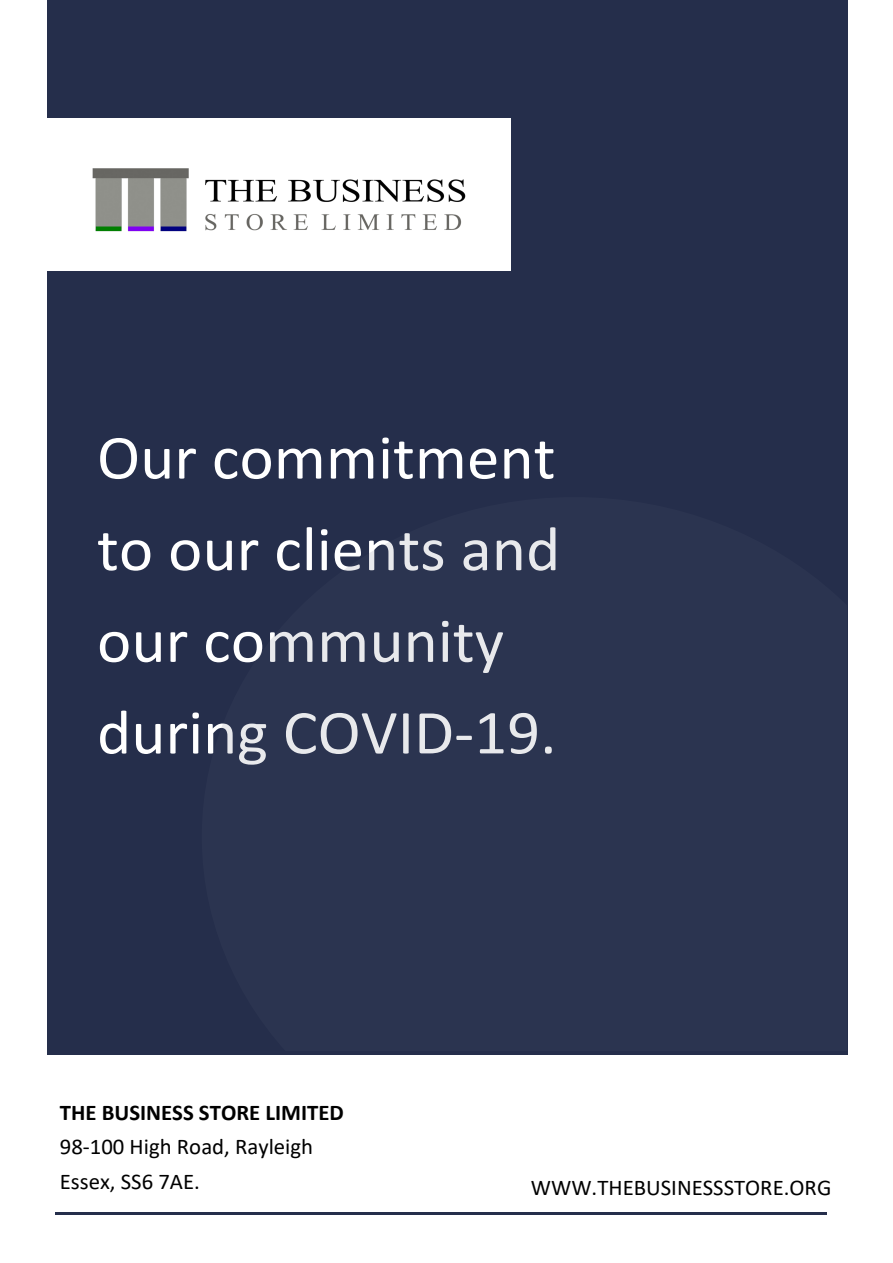
<style>
.page{position:relative;width:893px;height:1263px;background:#fff}
.page>*{position:absolute;margin:0;border:0;box-sizing:border-box;transform-origin:0 0}
.t1{font:63.15px/91.7px "Calibri";color:#fff}
.t2{font:22.5px/34.3px "Calibri";color:#000}
.t3{font:700 22.5px "Calibri";color:#000}
</style>
<div class="page">
<div style="left:48px;top:0;width:800px;height:1054px;background:#252e4b"></div>
<hr style="left:55px;top:1212px;width:772px;height:2px;background:#252e4b">
<div style="left:37px;top:118px;width:474px;height:153px;background:#fff"></div>
<img style="left:92px;top:168px;width:374px;height:64px">
<h1 class="t1" style="left:97px;top:417px;width:465px">Our commitment to our clients and our community during COVID-19.</h1>
<p class="t3" style="left:60px;top:1103px;width:286px">THE BUSINESS STORE LIMITED</p>
<p class="t2" style="left:60px;top:1131px;width:255px">98-100 High Road, Rayleigh<br>Essex, SS6 7AE.</p>
<p class="t2" style="left:531px;top:1172px;width:302px">WWW.THEBUSINESSSTORE.ORG</p>
</div>
